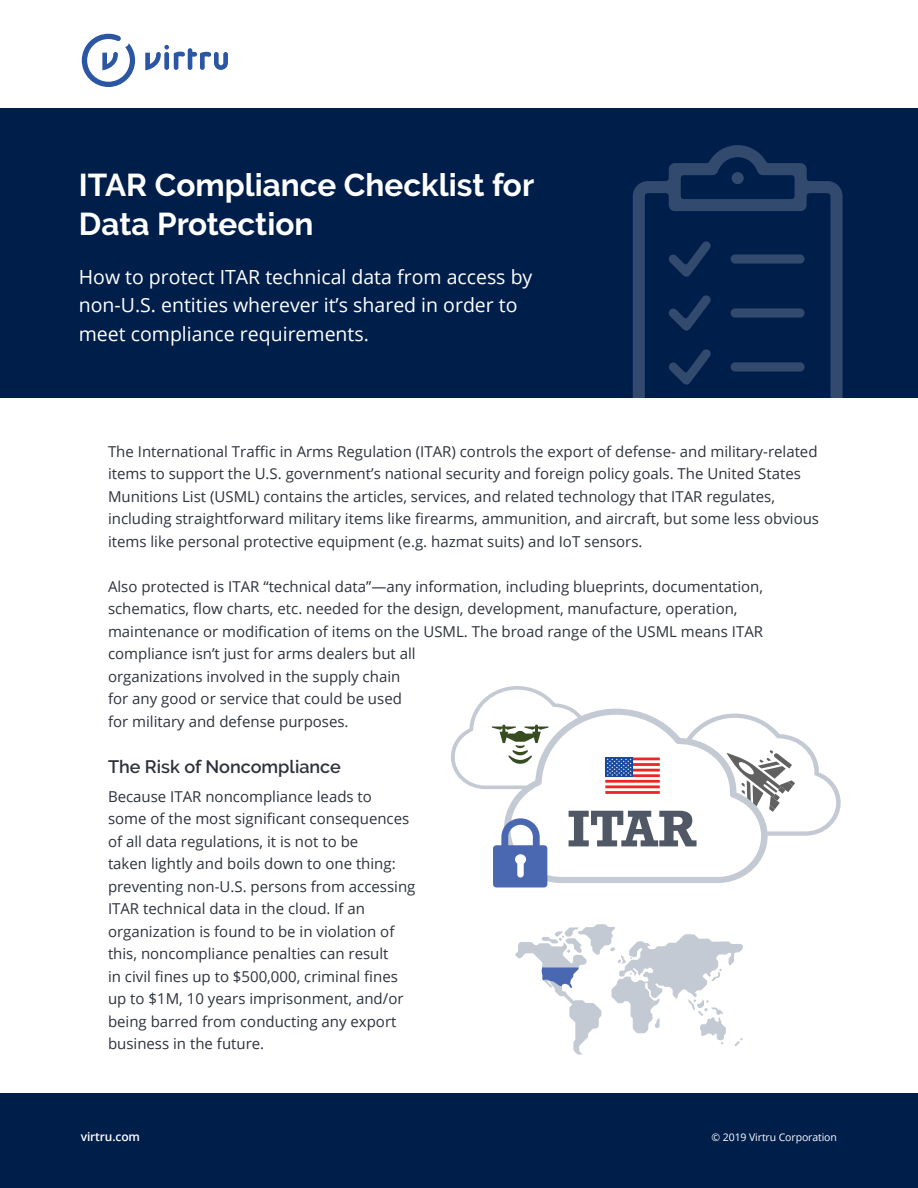
<style>
.page{position:relative;width:918px;height:1188px;background:#fff}
.page>*{position:absolute;margin:0;border:0;box-sizing:border-box;transform-origin:0 0}
.Callout{font:700 31.5px/39.6px "Raleway";color:#fff}
.Callout-2{font:19.5px/28.5px "Open Sans";color:#fff}
.Callout-3{font:600 18px "Raleway";color:#2d323b}
.Body_P{font:15px/22.5px "Open Sans";color:#2d323b}
.Callout-4{font:600 12px "Open Sans";letter-spacing:-.01em;color:#fff}
.Callout-5{font:10.5px "Open Sans";letter-spacing:-.01em;color:#fff}
</style>
<div class="page">
<svg style="left:515px;top:924px;width:228px;height:131px"></svg>
<svg style="left:451px;top:686px;width:390px;height:201px"></svg>
<div style="left:0;top:1094px;width:918px;height:94px;background:#001e4a"></div>
<div style="left:0;top:108px;width:918px;height:289px;background:#001e4a"></div>
<svg style="left:145px;top:45px;width:83px;height:25px"></svg>
<svg style="left:82px;top:34px;width:53px;height:53px"></svg>
<svg style="left:633px;top:145px;width:210px;height:253px"></svg>
<div style="left:732px;top:172px;width:12px;height:12px;background:#324a6d;border-radius:50%"></div>
<svg style="left:668px;top:241px;width:43px;height:36px"></svg>
<div style="left:731px;top:254px;width:74px;height:10px;background:#324a6d;border-radius:5px"></div>
<svg style="left:668px;top:295px;width:43px;height:36px"></svg>
<div style="left:731px;top:308px;width:74px;height:10px;background:#324a6d;border-radius:5px"></div>
<svg style="left:668px;top:349px;width:43px;height:36px"></svg>
<div style="left:731px;top:362px;width:74px;height:10px;background:#324a6d;border-radius:5px"></div>
<p class="Callout" style="left:79px;top:165px;width:457px">ITAR Compliance Checklist for<br>Data Protection</p>
<p class="Callout-2" style="left:79px;top:262px;width:455px">How to protect ITAR technical data from access by non-U.S. entities wherever it’s shared in order to meet compliance requirements.</p>
<p class="Body_P" style="left:108px;top:440px;width:713px">The International Traffic in Arms Regulation (ITAR) controls the export of defense- and military-related items to support the U.S. government’s national security and foreign policy goals. The United States Munitions List (USML) contains the articles, services, and related technology that ITAR regulates, including straightforward military items like firearms, ammunition, and aircraft, but some less obvious items like personal protective equipment (e.g. hazmat suits) and IoT sensors.</p>
<p class="Body_P" style="left:108px;top:575px;width:657px">Also protected is ITAR “technical data”—any information, including blueprints, documentation, schematics, flow charts, etc. needed for the design, development, manufacture, operation, maintenance or modification of items on the USML. The broad range of the USML means ITAR compliance isn’t just for arms dealers but all<br>organizations involved in the supply chain<br>for any good or service that could be used<br>for military and defense purposes.</p>
<p class="Callout-3" style="left:108px;top:756px;width:234px">The Risk of Noncompliance</p>
<p class="Body_P" style="left:108px;top:785px;width:309px">Because ITAR noncompliance leads to<br>some of the most significant consequences of all data regulations, it is not to be<br>taken lightly and boils down to one thing: preventing non-U.S. persons from accessing ITAR technical data in the cloud. If an organization is found to be in violation of this, noncompliance penalties can result<br>in civil fines up to $500,000, criminal fines up to $1M, 10 years imprisonment, and/or being barred from conducting any export business in the future.</p>
<p class="Callout-4" style="left:81px;top:1128px;width:61px">virtru.com</p>
<p class="Callout-5" style="left:712px;top:1130px;width:127px">© 2019 Virtru Corporation</p>
</div>
